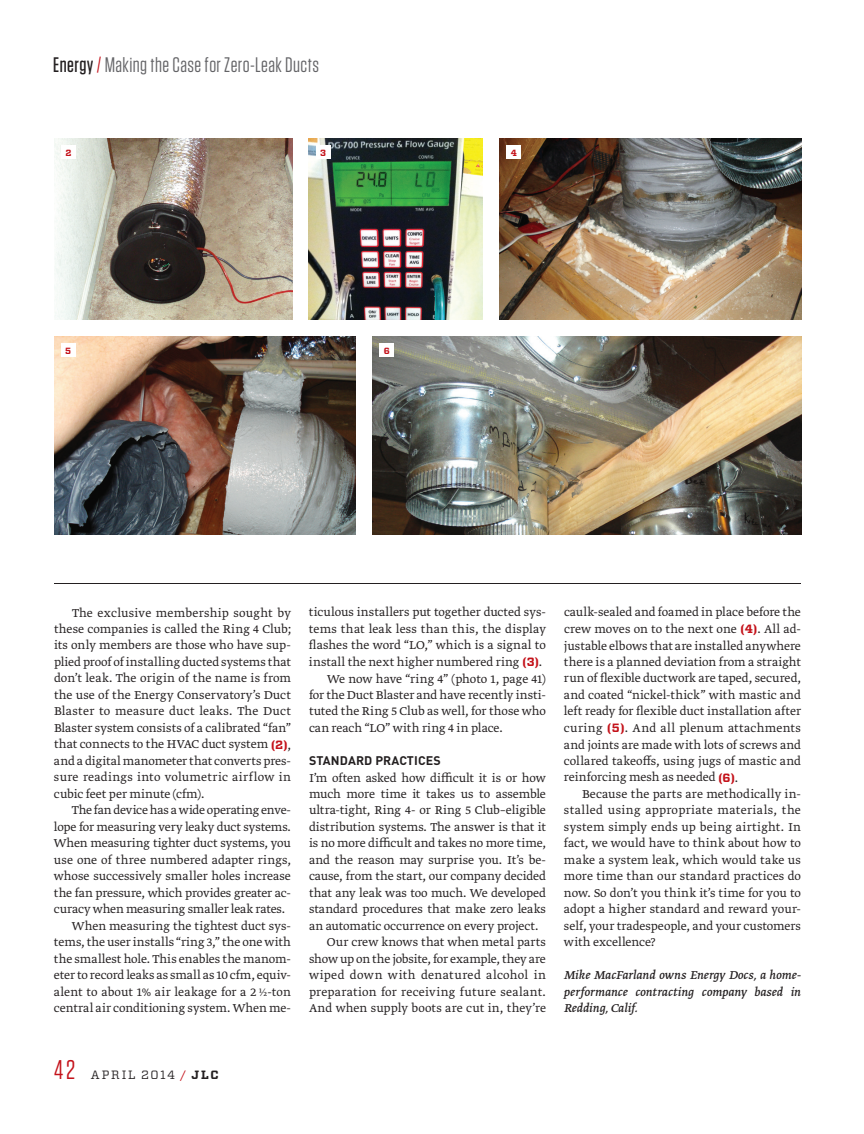
<style>
.page{position:relative;width:864px;height:1134px;background:#fff}
.page>*{position:absolute;margin:0;border:0;box-sizing:border-box;transform-origin:0 0}
.t1{font:27px "Tungsten";color:#c4121a}
.t2{font:21px "Tungsten";letter-spacing:.02em;color:#636366}
.t3{font:300 13.5px/16.5px "Greta Text Std";color:#231f20;text-align:justify}
.t4{font:italic 13.5px/16.5px "Greta Text Std";color:#231f20;text-align:justify}
.t5{font:300 13.5px "Greta Text Std";letter-spacing:.02em;color:#231f20}
.t6{font:300 13.5px "Greta Text Std";letter-spacing:.03em;color:#231f20}
.t7{font:700 12.3px "DINOT";letter-spacing:.01em;color:#231f20}
.t8{font:12px "Vitesse";letter-spacing:.15em;color:#231f20}
.t9{font:700 9px "Vitesse";color:#c4121a}
.s1{font-weight:500;color:#231f20}
.s2{color:#c4121a}
.s3{font-family:"Vitesse";font-weight:700;font-size:12px;color:#c4121a}
.s4{font-weight:700}
</style>
<div class="page">
<img style="left:54px;top:138px;width:238px;height:182px">
<div style="left:61px;top:145px;width:15px;height:14px;background:#fff"></div>
<hr style="left:54px;top:583px;width:747px;height:1px;background:#231f20">
<img style="left:54px;top:336px;width:302px;height:198px">
<img style="left:499px;top:138px;width:303px;height:182px">
<img style="left:309px;top:138px;width:174px;height:182px">
<div style="left:316px;top:145px;width:14px;height:14px;background:#fff"></div>
<div style="left:61px;top:343px;width:14px;height:14px;background:#fff"></div>
<div style="left:507px;top:145px;width:14px;height:14px;background:#fff"></div>
<img style="left:372px;top:336px;width:429px;height:198px">
<div style="left:380px;top:343px;width:14px;height:14px;background:#fff"></div>
<h2 class="t2" style="left:53px;top:54px;width:267px"><span class="s1">Energy</span> <span class="s2">/</span> Making the Case for Zero-Leak Ducts</h2>
<p class="t9" style="left:65px;top:147px;width:8px">2</p>
<p class="t9" style="left:320px;top:147px;width:7px">3</p>
<p class="t9" style="left:65px;top:345px;width:7px">5</p>
<p class="t9" style="left:384px;top:345px;width:8px">6</p>
<p class="t9" style="left:511px;top:147px;width:8px">4</p>
<p class="t3" style="left:54px;top:605px;width:239px;text-indent:18px">The exclusive membership sought by these companies is called the Ring 4 Club; its only members are those who have sup&shy;plied proof of installing ducted systems that don’t leak. The origin of the name is from the use of the Energy Conservatory’s Duct Blaster to measure duct leaks. The Duct Blaster system consists of a calibrated “fan” that connects to the HVAC duct system <span class="s3">(2)</span>, and a digital manometer that converts pres&shy;sure readings into volumetric airflow in cubic feet per minute (cfm).</p>
<p class="t3" style="left:72px;top:803px;width:220px">The fan device has a wide operating enve-</p>
<p class="t3" style="left:54px;top:819px;width:239px">lope for measuring very leaky duct systems.</p>
<p class="t3" style="left:54px;top:836px;width:238px">When measuring tighter duct systems, you</p>
<p class="t3" style="left:54px;top:852px;width:239px">use one of three numbered adapter rings,</p>
<p class="t3" style="left:54px;top:869px;width:239px">whose successively smaller holes increase</p>
<p class="t3" style="left:54px;top:885px;width:239px">the fan pressure, which provides greater ac-</p>
<p class="t3" style="left:54px;top:902px;width:233px">curacy when measuring smaller leak rates.</p>
<p class="t3" style="left:72px;top:918px;width:220px">When measuring the tightest duct sys-</p>
<p class="t3" style="left:54px;top:935px;width:238px">tems, the user installs “ring 3,” the one with</p>
<p class="t3" style="left:54px;top:951px;width:239px">the smallest hole. This enables the manom-</p>
<p class="t3" style="left:54px;top:968px;width:239px">eter to record leaks as small as 10 cfm, equiv-</p>
<p class="t3" style="left:54px;top:984px;width:238px">alent to about 1% air leakage for a 2 ½-ton</p>
<p class="t3" style="left:54px;top:1001px;width:239px">central air conditioning system. When me-</p>
<h1 class="t1" style="left:54px;top:1055px;width:23px">42</h1>
<p class="t8" style="left:91px;top:1066px;width:129px">APRIL 2014 <span class="s2">/</span> <span class="s4">JLC</span></p>
<p class="t3" style="left:309px;top:605px;width:239px">ticulous installers put together ducted sys-</p>
<p class="t5" style="left:309px;top:621px;width:239px">tems that leak less than this, the display</p>
<p class="t3" style="left:309px;top:638px;width:238px">flashes the word “LO,” which is a signal to</p>
<p class="t3" style="left:309px;top:654px;width:235px">install the next higher numbered ring <span class="s3">(3)</span>.</p>
<p class="t3" style="left:327px;top:671px;width:220px">We now have “ring 4” (photo 1, page 41)</p>
<p class="t3" style="left:309px;top:687px;width:239px">for the Duct Blaster and have recently insti-</p>
<p class="t3" style="left:309px;top:704px;width:238px">tuted the Ring 5 Club as well, for those who</p>
<p class="t3" style="left:309px;top:720px;width:195px">can reach “LO” with ring 4 in place.</p>
<p class="t7" style="left:309px;top:752px;width:133px">STANDARD PRACTICES</p>
<p class="t3" style="left:309px;top:770px;width:238px">I’m often asked how difficult it is or how</p>
<p class="t3" style="left:309px;top:786px;width:238px">much more time it takes us to assemble</p>
<p class="t3" style="left:309px;top:803px;width:238px">ultra-tight, Ring 4- or Ring 5 Club–eligible</p>
<p class="t3" style="left:309px;top:819px;width:239px">distribution systems. The answer is that it</p>
<p class="t3" style="left:309px;top:836px;width:239px">is no more difficult and takes no more time,</p>
<p class="t3" style="left:309px;top:852px;width:239px">and the reason may surprise you. It’s be-</p>
<p class="t3" style="left:309px;top:869px;width:239px">cause, from the start, our company decided</p>
<p class="t3" style="left:309px;top:885px;width:238px">that any leak was too much. We developed</p>
<p class="t3" style="left:309px;top:902px;width:239px">standard procedures that make zero leaks</p>
<p class="t3" style="left:309px;top:918px;width:231px">an automatic occurrence on every project.</p>
<p class="t3" style="left:327px;top:935px;width:221px">Our crew knows that when metal parts</p>
<p class="t3" style="left:309px;top:951px;width:238px">show up on the jobsite, for example, they are</p>
<p class="t6" style="left:309px;top:968px;width:238px">wiped down with denatured alcohol in</p>
<p class="t5" style="left:309px;top:984px;width:238px">preparation for receiving future sealant.</p>
<p class="t3" style="left:309px;top:1001px;width:239px">And when supply boots are cut in, they’re</p>
<p class="t3" style="left:564px;top:605px;width:239px">caulk-sealed and foamed in place before the crew moves on to the next one <span class="s3">(4)</span>. All ad&shy;justable elbows that are installed anywhere there is a planned deviation from a straight run of flexible ductwork are taped, secured, and coated “nickel-thick” with mastic and left ready for flexible duct installation after curing <span class="s3">(5)</span>. And all plenum attachments and joints are made with lots of screws and collared takeoffs, using jugs of mastic and reinforcing mesh as needed <span class="s3">(6)</span>.</p>
<p class="t3" style="left:564px;top:786px;width:239px;text-indent:18px">Because the parts are methodically in&shy;stalled using appropriate materials, the system simply ends up being airtight. In fact, we would have to think about how to make a system leak, which would take us more time than our standard practices do now. So don’t you think it’s time for you to adopt a higher standard and reward your&shy;self, your tradespeople, and your customers with excellence?</p>
<p class="t4" style="left:564px;top:968px;width:238px">Mike MacFarland owns Energy Docs, a home&shy;performance contracting company based in Redding, Calif.</p>
</div>
